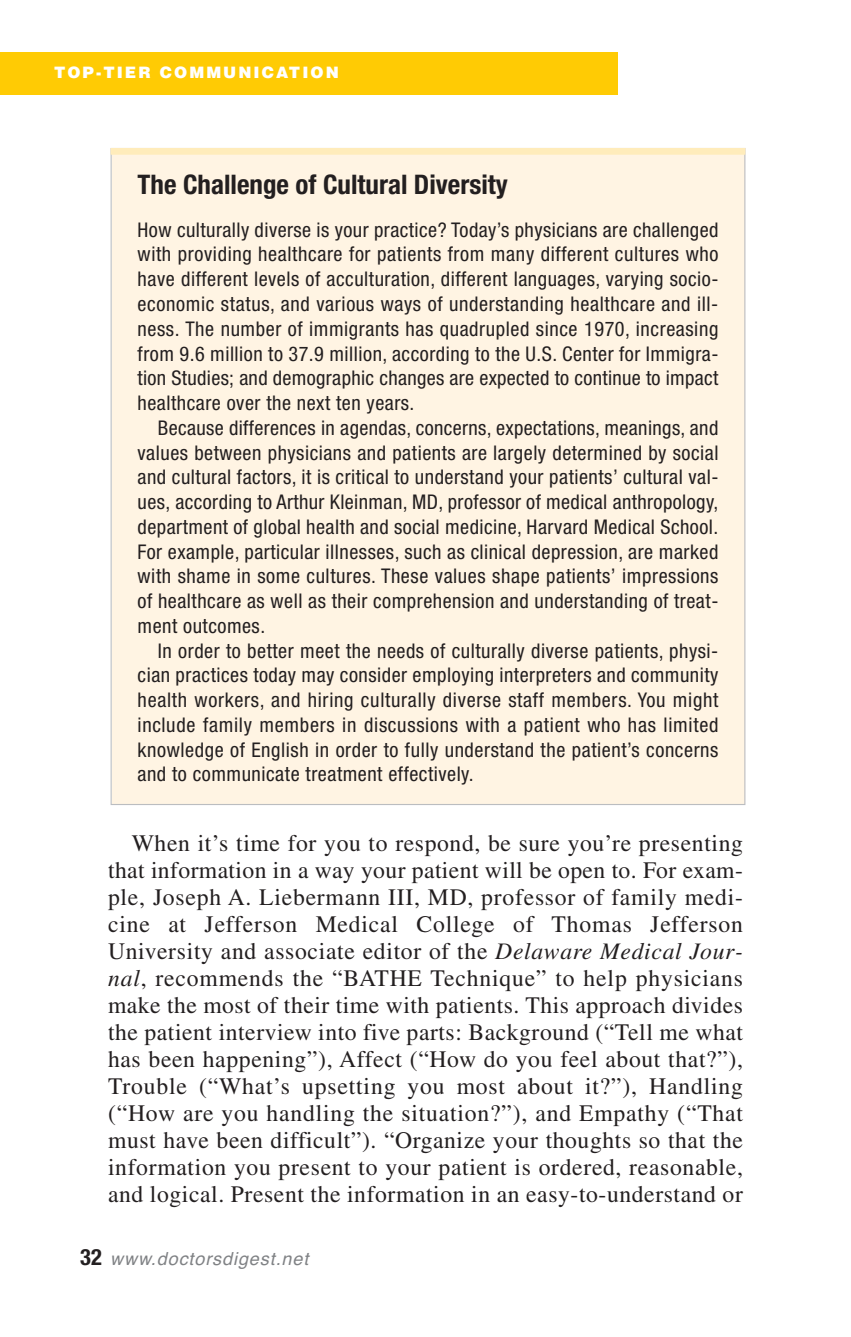
<style>
.page{position:relative;width:851px;height:1337px;background:#fff}
.page>*{position:absolute;margin:0;border:0;box-sizing:border-box;transform-origin:0 0}
.t1{font:700 condensed 27px "Helvetica Neue LT Std";color:#231f20}
.t2{font:23.62px/27px "Times";letter-spacing:.025em;color:#231f20;text-align:justify}
.t3{font:condensed 20.25px/24.8px "Helvetica Neue LT Std";letter-spacing:.025em;color:#231f20;text-align:justify}
.t4{font:italic 18px "Helvetica";letter-spacing:.05em;color:#808285}
.t5{font:900 15.75px "Helvetica LT Std";letter-spacing:.13em;color:#fff}
.s1{font-style:italic}
.s2{font-family:"Helvetica Neue LT Std";font-weight:700;font-style:normal;font-stretch:condensed;font-size:22.5px;color:#231f20}
</style>
<div class="page">
<div style="left:112px;top:149px;width:632px;height:655px;background:#fff4e3"></div>
<div style="left:111px;top:148px;width:634px;height:7px;background:#ffecbb"></div>
<div style="left:0;top:52px;width:618px;height:42px;background:#ffcb04"></div>
<p class="t5" style="left:54px;top:63px;width:286px">TOP-TIER COMMUNICATION</p>
<h1 class="t1" style="left:138px;top:175px;width:372px">The Challenge of Cultural Diversity</h1>
<p class="t3" style="left:138px;top:219px;width:582px">How culturally diverse is your practice? Today’s physicians are challenged with providing healthcare for patients from many different cultures who have different levels of acculturation, different languages, varying socio&shy;economic status, and various ways of understanding healthcare and ill&shy;ness. The number of immigrants has quadrupled since 1970, increasing from 9.6 million to 37.9 million, according to the U.S. Center for Immigra&shy;tion Studies; and demographic changes are expected to continue to impact healthcare over the next ten years.</p>
<p class="t3" style="left:138px;top:417px;width:582px;text-indent:20px">Because differences in agendas, concerns, expectations, meanings, and values between physicians and patients are largely determined by social and cultural factors, it is critical to understand your patients’ cultural val&shy;ues, according to Arthur Kleinman, MD, professor of medical anthropology, department of global health and social medicine, Harvard Medical School.<br>For example, particular illnesses, such as clinical depression, are marked with shame in some cultures. These values shape patients’ impressions of healthcare as well as their comprehension and understanding of treat&shy;ment outcomes.</p>
<p class="t3" style="left:138px;top:640px;width:582px;text-indent:20px">In order to better meet the needs of culturally diverse patients, physi&shy;cian practices today may consider employing interpreters and community health workers, and hiring culturally diverse staff members. You might include family members in discussions with a patient who has limited knowledge of English in order to fully understand the patient’s concerns and to communicate treatment effectively.</p>
<p class="t2" style="left:108px;top:831px;width:636px;text-indent:24px">When it’s time for you to respond, be sure you’re presenting that information in a way your patient will be open to. For exam&shy;ple, Joseph A. Liebermann III, MD, professor of family medi&shy;cine at Jefferson Medical College of Thomas Jefferson University and associate editor of the <span class="s1">Delaware Medical Jour&shy;nal</span>, recommends the “BATHE Technique” to help physicians make the most of their time with patients. This approach divides the patient interview into five parts: Background (“Tell me what has been happening”), Affect (“How do you feel about that?”), Trouble (“What’s upsetting you most about it?”), Handling (“How are you handling the situation?”), and Empathy (“That must have been difficult”). “Organize your thoughts so that the information you present to your patient is ordered, reasonable, and logical. Present the information in an easy-to-understand or</p>
<p class="t4" style="left:80px;top:1252px;width:229px"><span class="s2">32</span> www.doctorsdigest.net</p>
</div>
